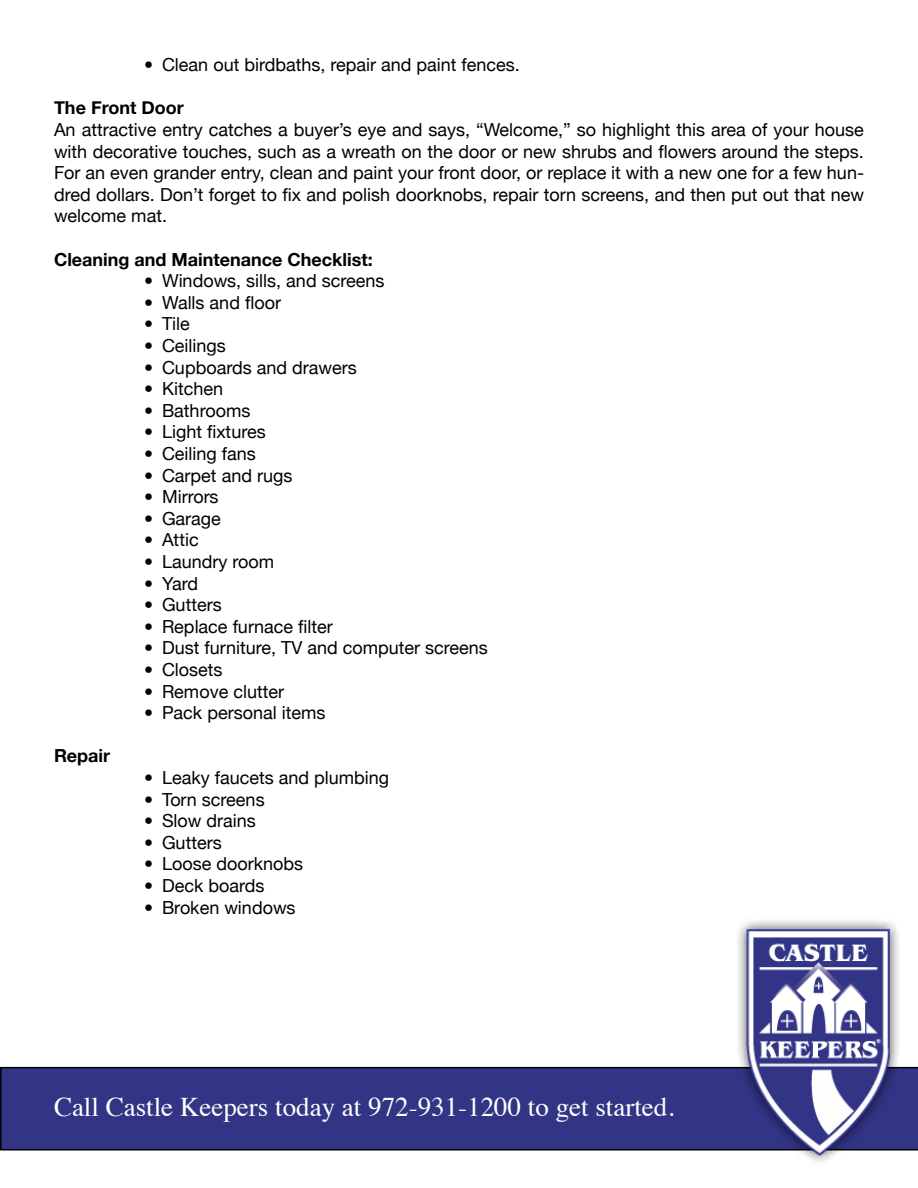
<style>
.page{position:relative;width:918px;height:1188px;background:#fff}
.page>*{position:absolute;margin:0;border:0;box-sizing:border-box;transform-origin:0 0}
.t1{font:27px "Times";color:#fff}
.t2{font:18px/21.6px "Helvetica Neue";color:#000;text-align:justify}
.t3{font:700 18px "Helvetica Neue";color:#000}
</style>
<div class="page">
<div style="left:0;top:1067px;width:918px;height:83px;background:#323485"></div>
<img style="left:736px;top:920px;width:164px;height:242px">
<p class="t2" style="left:144px;top:53px;width:377px">• Clean out birdbaths, repair and paint fences.</p>
<p class="t3" style="left:54px;top:92px;width:131px">The Front Door</p>
<p class="t2" style="left:54px;top:117px;width:812px">An attractive entry catches a buyer’s eye and says, “Welcome,” so highlight this area of your house with decorative touches, such as a wreath on the door or new shrubs and flowers around the steps.<br>For an even grander entry, clean and paint your front door, or replace it with a new one for a few hun&shy;dred dollars. Don’t forget to fix and polish doorknobs, repair torn screens, and then put out that new welcome mat.</p>
<p class="t3" style="left:54px;top:243px;width:320px">Cleaning and Maintenance Checklist:</p>
<p class="t2" style="left:144px;top:269px;width:242px">• Windows, sills, and screens</p>
<p class="t2" style="left:144px;top:290px;width:138px">• Walls and floor</p>
<p class="t2" style="left:144px;top:312px;width:47px">• Tile</p>
<p class="t2" style="left:144px;top:333px;width:83px">• Ceilings</p>
<p class="t2" style="left:144px;top:355px;width:214px">• Cupboards and drawers</p>
<p class="t2" style="left:144px;top:377px;width:81px">• Kitchen</p>
<p class="t2" style="left:144px;top:398px;width:108px">• Bathrooms</p>
<p class="t2" style="left:144px;top:420px;width:123px">• Light fixtures</p>
<p class="t2" style="left:144px;top:441px;width:113px">• Ceiling fans</p>
<p class="t2" style="left:144px;top:463px;width:150px">• Carpet and rugs</p>
<p class="t2" style="left:144px;top:485px;width:76px">• Mirrors</p>
<p class="t2" style="left:144px;top:506px;width:78px">• Garage</p>
<p class="t2" style="left:144px;top:528px;width:56px">• Attic</p>
<p class="t2" style="left:144px;top:549px;width:132px">• Laundry room</p>
<p class="t2" style="left:144px;top:571px;width:56px">• Yard</p>
<p class="t2" style="left:144px;top:593px;width:79px">• Gutters</p>
<p class="t2" style="left:144px;top:614px;width:190px">• Replace furnace filter</p>
<p class="t2" style="left:144px;top:636px;width:345px">• Dust furniture, TV and computer screens</p>
<p class="t2" style="left:144px;top:657px;width:80px">• Closets</p>
<p class="t2" style="left:144px;top:679px;width:142px">• Remove clutter</p>
<p class="t2" style="left:144px;top:701px;width:183px">• Pack personal items</p>
<p class="t3" style="left:54px;top:740px;width:58px">Repair</p>
<p class="t2" style="left:144px;top:765px;width:247px">• Leaky faucets and plumbing</p>
<p class="t2" style="left:144px;top:787px;width:122px">• Torn screens</p>
<p class="t2" style="left:144px;top:809px;width:113px">• Slow drains</p>
<p class="t2" style="left:144px;top:830px;width:79px">• Gutters</p>
<p class="t2" style="left:144px;top:852px;width:161px">• Loose doorknobs</p>
<p class="t2" style="left:144px;top:873px;width:122px">• Deck boards</p>
<p class="t2" style="left:144px;top:895px;width:153px">• Broken windows</p>
<h1 class="t1" style="left:54px;top:1082px;width:622px">Call Castle Keepers today at 972-931-1200 to get started.</h1>
</div>
